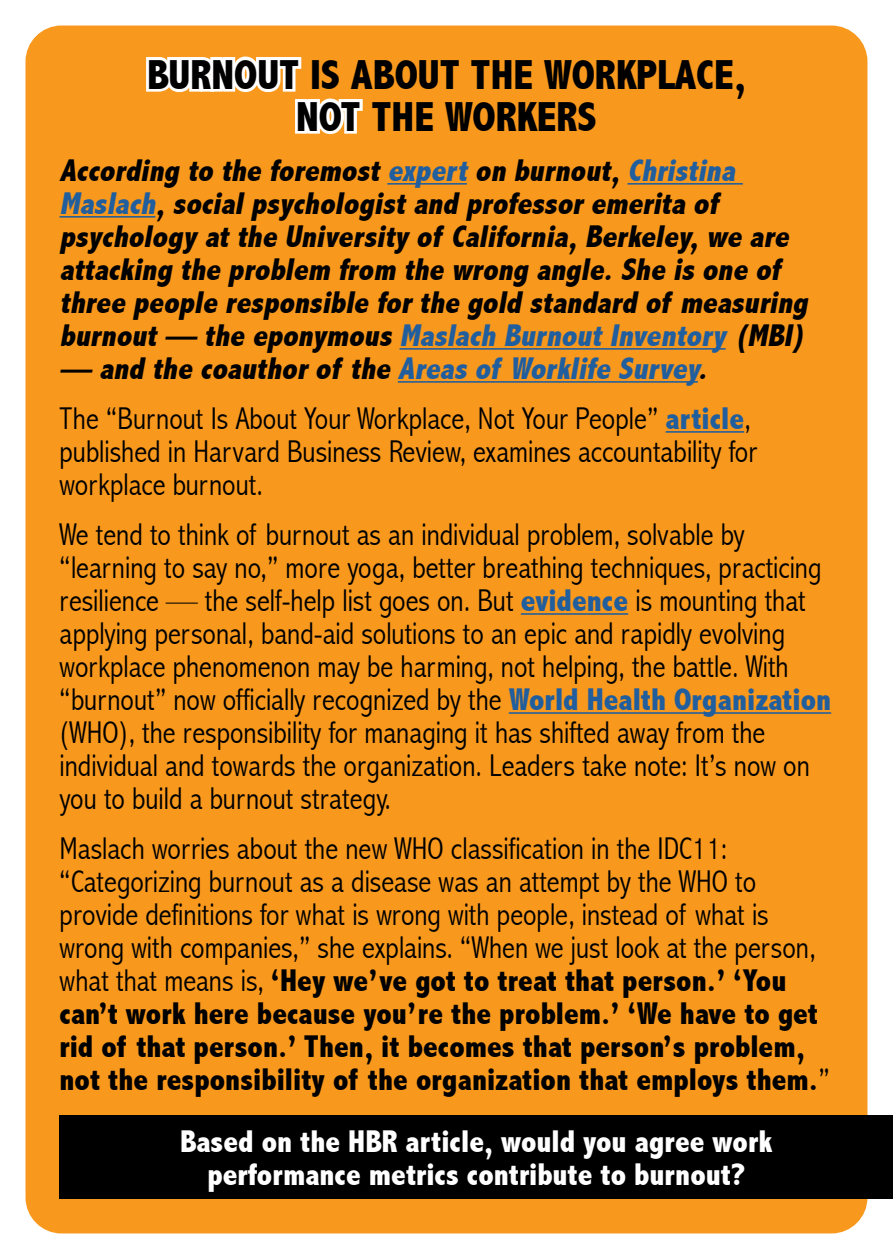
<style>
.page{position:relative;width:893px;height:1259px;background:#fff}
.page>*{position:absolute;margin:0;border:0;box-sizing:border-box;transform-origin:0 0}
.t1{font:800 condensed 42px/42px "Abadi";color:#000;text-align:center}
.t2{font:300 condensed 31.5px/33px "Abadi";color:#000}
.t3{font:italic 800 condensed 31.5px/33px "Abadi";color:#000}
.t4{font:800 condensed 31.5px/33px "Abadi";color:#fff;text-align:center}
.s1{color:#fff}
.s2{color:#215e9e}
.s3{font-weight:800;font-style:italic}
.s4{font-weight:800;font-style:italic;color:#215e9e}
.s5{font-weight:800;color:#215e9e}
.s6{font-weight:800}
</style>
<div class="page">
<div style="left:26px;top:26px;width:841px;height:1207px;background:#f8981d;border-radius:36px"></div>
<hr style="left:387px;top:183px;width:80px;height:2px;background:#215e9e">
<hr style="left:627px;top:183px;width:116px;height:2px;background:#215e9e">
<hr style="left:60px;top:216px;width:95px;height:2px;background:#215e9e">
<hr style="left:399px;top:348px;width:327px;height:2px;background:#215e9e">
<hr style="left:398px;top:381px;width:300px;height:2px;background:#215e9e">
<hr style="left:666px;top:431px;width:78px;height:2px;background:#215e9e">
<hr style="left:521px;top:613px;width:107px;height:2px;background:#215e9e">
<hr style="left:509px;top:712px;width:322px;height:2px;background:#215e9e">
<div style="left:60px;top:1115px;width:833px;height:84px;background:#000"></div>
<h1 class="t1" style="left:147px;top:54px;width:600px"><span class="s1">BURNOUT</span> IS ABOUT THE WORKPLACE,<br><span class="s1">NOT</span> THE WORKERS</h1>
<p class="t3" style="left:60px;top:154px;width:756px">According to the foremost<span class="s2">expert</span>on burnout,<span class="s2">Christina Maslach</span>,socialpsychologistand professoremerita of psychology atthe University of California,Berkeley,we are attacking the problem from the wrong angle.She is one of three people responsible forthe gold standard of measuring burnout— the eponymous <span class="s2">Maslach BurnoutInventory</span> (MBI)</p>
<p class="t2" style="left:60px;top:343px;width:693px;line-height:49.8px"><span class="s3">— and the coauthorof the</span> <span class="s4">Areas of Worklife Survey</span><span class="s3">.<br></span>The “Burnout Is About Your Workplace, Not Your People” <span class="s5">article</span>,</p>
<p class="t2" style="left:60px;top:435px;width:699px">published in Harvard Business Review, examines accountability for workplace burnout.</p>
<p class="t2" style="left:60px;top:518px;width:773px">We tend to think of burnout as an individual problem, solvable by “learning to say no,” more yoga, better breathing techniques, practicing resilience — the self-help list goes on. But <span class="s5">evidence</span> is mounting that applying personal, band-aid solutions to an epic and rapidly evolving workplace phenomenon may be harming, not helping, the battle. With “burnout” now officially recognized by the <span class="s5">World Health Organization </span>(WHO), the responsibility for managing it has shifted away from the individual and towards the organization. Leaders take note: It’s now on you to build a burnout strategy.</p>
<p class="t2" style="left:60px;top:832px;width:771px">Maslach worries about the new WHO classification in the IDC11: “Categorizing burnout as a disease was an attempt by the WHO to provide definitions for what is wrong with people, instead of what is wrong with companies,” she explains. “When we just look at the person, what that means is, <span class="s6">‘Hey we’ve got to treat that person.’ ‘You can’t work here because you’re the problem.’ ‘We have to get rid of that person.’ Then, it becomes that person’s problem, not the responsibility of the organization that employs them.</span>”</p>
<p class="t4" style="left:180px;top:1125px;width:594px">Based on the HBR article, would you agree work performance metrics contribute to burnout?</p>
</div>
